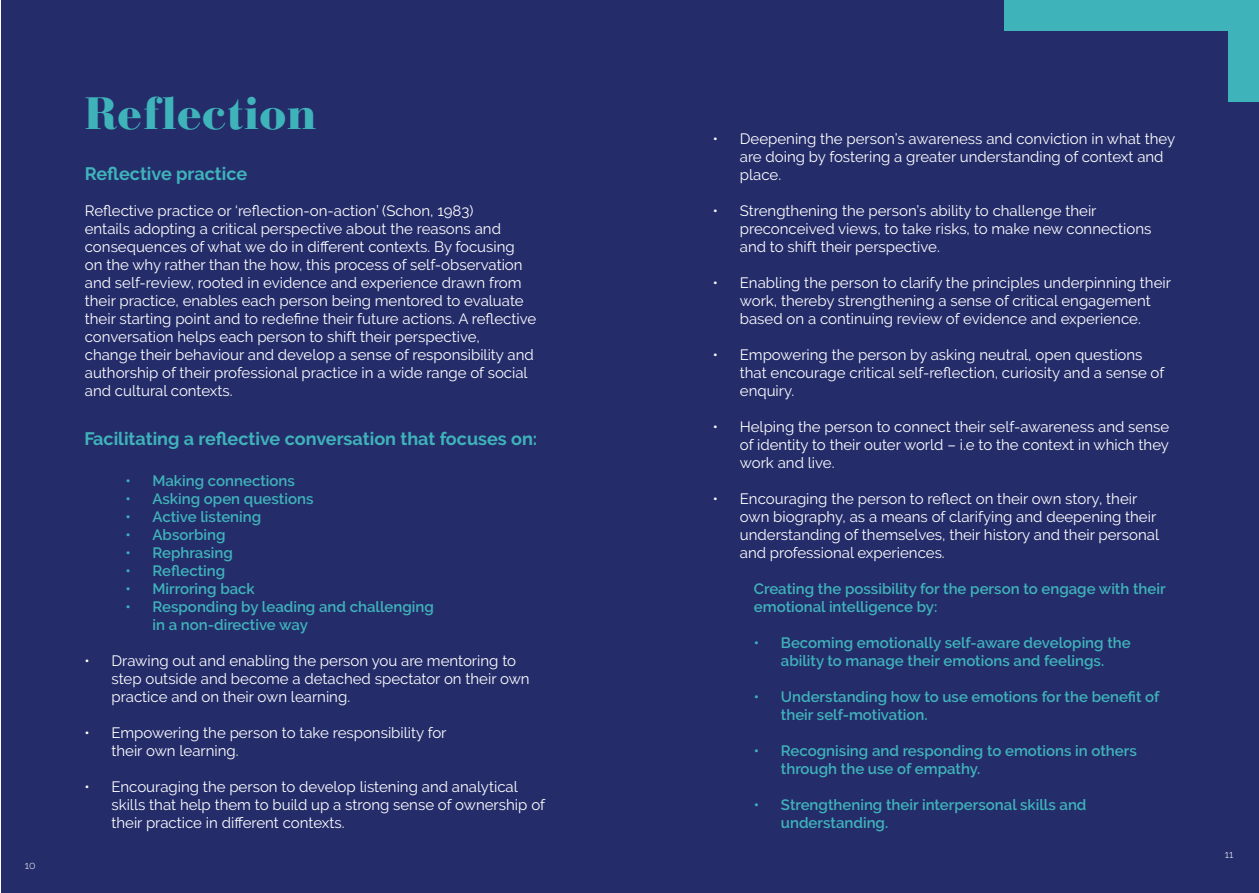
<style>
.page{position:relative;width:1259px;height:893px;background:#fff}
.page>*{position:absolute;margin:0;border:0;box-sizing:border-box;transform-origin:0 0}
.t1{font:900 45px "Bauer Bodoni";color:#3fb3ba}
.t2{font:700 18px "Raleway";color:#3fb3ba}
.t3{font:15px/18px "Raleway";color:#fff}
.t4{font:600 15px/18px "Raleway";color:#3fb3ba}
.t5{font:300 10.5px "Raleway";color:#fff}
</style>
<div class="page">
<div style="left:1px;top:0;width:1257px;height:892px;background:#242c6a"></div>
<div style="left:1004px;top:0;width:255px;height:30px;background:#3fb3ba"></div>
<div style="left:1228px;top:0;width:31px;height:102px;background:#3fb3ba"></div>
<p class="t5" style="left:25px;top:859px;width:12px">10</p>
<h1 class="t1" style="left:85px;top:86px;width:233px">Reflection</h1>
<p class="t2" style="left:85px;top:163px;width:164px">Reflective practice</p>
<p class="t3" style="left:85px;top:202px;width:453px">Reflective practice or ‘reflection-on-action’ (Schon, 1983)<br>entails adopting a critical perspective about the reasons and consequences of what we do in different contexts. By focusing on the why rather than the how, this process of self-observation and self-review, rooted in evidence and experience drawn from their practice, enables each person being mentored to evaluate their starting point and to redefine their future actions. A reflective conversation helps each person to shift their perspective,<br>change their behaviour and develop a sense of responsibility and authorship of their professional practice in a wide range of social and cultural contexts.</p>
<p class="t2" style="left:84px;top:429px;width:454px">Facilitating a reflective conversation that focuses on:</p>
<p class="t4" style="left:125px;top:472px;width:171px">• Making connections</p>
<p class="t4" style="left:125px;top:490px;width:189px">• Asking open questions</p>
<p class="t4" style="left:125px;top:508px;width:137px">• Active listening</p>
<p class="t4" style="left:125px;top:526px;width:102px">• Absorbing</p>
<p class="t4" style="left:125px;top:544px;width:109px">• Rephrasing</p>
<p class="t4" style="left:125px;top:562px;width:101px">• Reflecting</p>
<p class="t4" style="left:125px;top:580px;width:131px">• Mirroring back</p>
<p class="t4" style="left:152px;top:598px;width:283px;text-indent:-27px">• Responding by leading and challenging in a non-directive way</p>
<p class="t3" style="left:111px;top:652px;width:420px;text-indent:-27px">• Drawing out and enabling the person you are mentoring to step outside and become a detached spectator on their own practice and on their own learning.</p>
<p class="t3" style="left:111px;top:724px;width:336px;text-indent:-27px">• Empowering the person to take responsibility for their own learning.</p>
<p class="t3" style="left:111px;top:778px;width:435px;text-indent:-27px">• Encouraging the person to develop listening and analytical skills that help them to build up a strong sense of ownership of their practice in different contexts.</p>
<p class="t3" style="left:740px;top:130px;width:437px;text-indent:-27px">• Deepening the person’s awareness and conviction in what they are doing by fostering a greater understanding of context and place.</p>
<p class="t3" style="left:740px;top:202px;width:413px;text-indent:-27px">• Strengthening the person’s ability to challenge their preconceived views, to take risks, to make new connections and to shift their perspective.</p>
<p class="t3" style="left:713px;top:274px;width:460px;text-align:center">• Enabling the person to clarify the principles underpinning their work, thereby strengthening a sense of critical engagement<br>based on a continuing review of evidence and experience.</p>
<p class="t3" style="left:740px;top:346px;width:426px;text-indent:-27px">• Empowering the person by asking neutral, open questions that encourage critical self-reflection, curiosity and a sense of enquiry.</p>
<p class="t3" style="left:740px;top:418px;width:431px;text-align:justify;text-indent:-27px">• Helping the person to connect their self-awareness and sense of identity to their outer world – i.e to the context in which they work and live.</p>
<p class="t3" style="left:740px;top:490px;width:421px;text-indent:-27px">• Encouraging the person to reflect on their own story, their own biography, as a means of clarifying and deepening their understanding of themselves, their history and their personal and professional experiences.</p>
<p class="t4" style="left:754px;top:580px;width:413px">Creating the possibility for the person to engage with their emotional intelligence by:</p>
<p class="t4" style="left:754px;top:634px;width:378px;text-align:center">• Becoming emotionally self-aware developing the ability to manage their emotions and feelings.</p>
<p class="t4" style="left:781px;top:688px;width:380px;text-indent:-27px">• Understanding how to use emotions for the benefit of their self-motivation.</p>
<p class="t4" style="left:781px;top:742px;width:357px;text-indent:-27px">• Recognising and responding to emotions in others through the use of empathy.</p>
<p class="t4" style="left:781px;top:796px;width:307px;text-indent:-27px">• Strengthening their interpersonal skills and understanding.</p>
<p class="t5" style="left:1225px;top:849px;width:10px">11</p>
</div>
